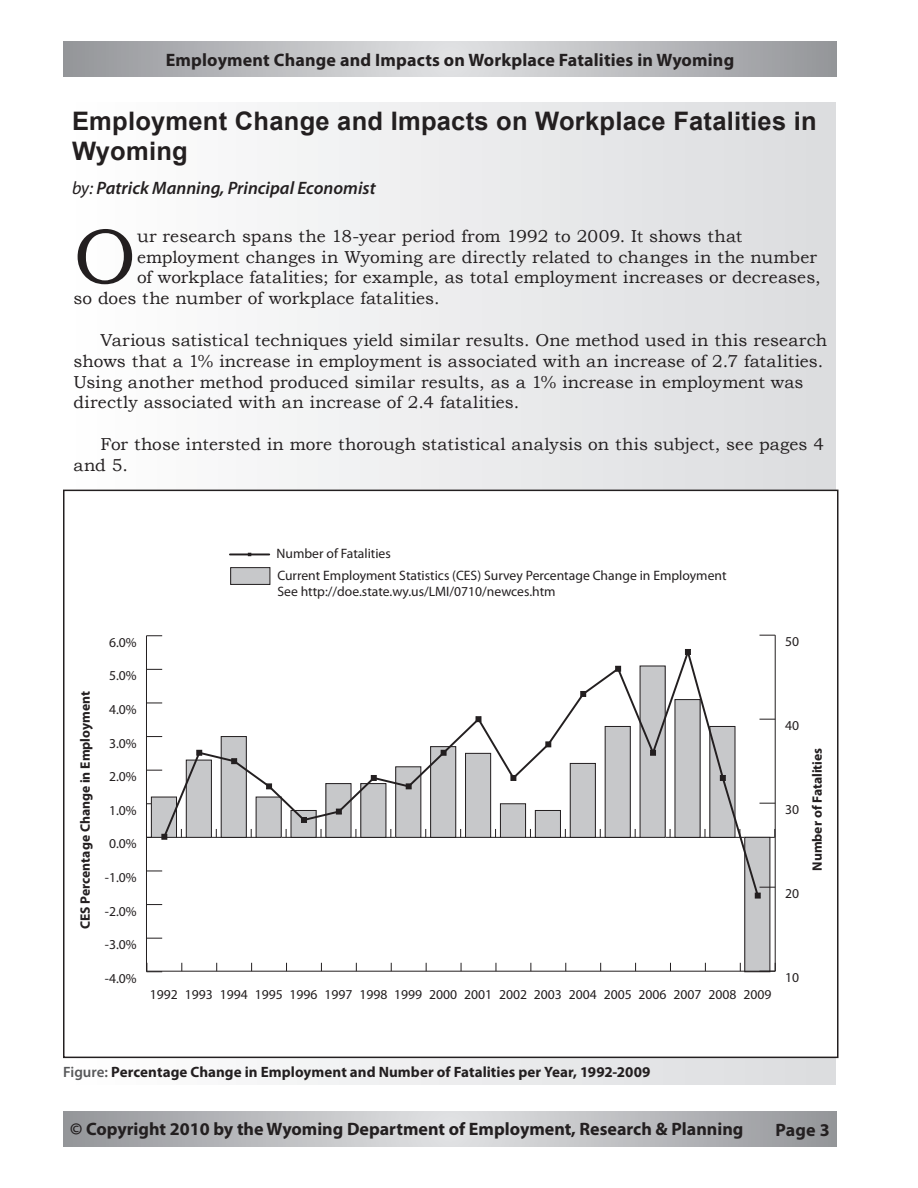
<style>
.page{position:relative;width:918px;height:1188px;background:#fff}
.page>*{position:absolute;margin:0;border:0;box-sizing:border-box;transform-origin:0 0}
.t1{font:78.45px "Bookman Old Style";color:#231f20}
.t2{font:700 25.5px/30.6px "Arial";letter-spacing:.01em;color:#231f20}
.t3{font:700 18px "Myriad Pro";color:#231f20}
.t4{font:italic 600 18px "Myriad Pro";color:#231f20}
.t5{font:17.25px/20.9px "Bookman Old Style";letter-spacing:.005em;color:#231f20}
.t6{font:700 15px "Myriad Pro";letter-spacing:.005em;color:#231f20}
.t7{font:13.65px/16.4px "Myriad Pro";color:#231f20}
.t8{font:700 13.65px "Myriad Pro";color:#231f20}
.s1{font-weight:400}
.s2{font-weight:600;color:#57585a}
</style>
<div class="page">
<svg style="left:63px;top:41px;width:774px;height:35px"></svg>
<svg style="left:63px;top:1111px;width:774px;height:36px"></svg>
<div style="left:63px;top:102px;width:773px;height:983px;background:linear-gradient(to right,#fff,#dbdcde)"></div>
<div style="left:64px;top:490px;width:774px;height:567px;background:#fff"></div>
<hr style="left:146px;top:636px;width:1px;height:336px;background:#231f20">
<svg style="left:147px;top:938px;width:15px;height:1px"></svg>
<svg style="left:147px;top:904px;width:15px;height:1px"></svg>
<svg style="left:146px;top:635px;width:16px;height:1px"></svg>
<div style="left:231px;top:568px;width:39px;height:16px;background:#c7c8ca"></div>
<div style="left:230px;top:567px;width:40px;height:18px;border:1px solid #231f20"></div>
<div style="left:745px;top:837px;width:25px;height:135px;background:#c7c8ca"></div>
<hr style="left:147px;top:971px;width:628px;height:1px;background:#231f20">
<svg style="left:146px;top:963px;width:16px;height:9px"></svg>
<hr style="left:775px;top:635px;width:1px;height:336px;background:#231f20">
<svg style="left:760px;top:963px;width:16px;height:9px"></svg>
<svg style="left:760px;top:635px;width:15px;height:1px"></svg>
<hr style="left:230px;top:553px;width:39px;height:2px;background:#231f20">
<svg style="left:147px;top:649px;width:628px;height:249px"></svg>
<p class="t3" style="left:166px;top:48px;width:570px">Employment Change and Impacts on Workplace Fatalities in Wyoming</p>
<h2 class="t2" style="left:72px;top:106px;width:746px">Employment Change and Impacts on Workplace Fatalities in<br>Wyoming</h2>
<p class="t4" style="left:72px;top:176px;width:305px"><span class="s1">by:</span> Patrick Manning, Principal Economist</p>
<h1 class="t1" style="left:74px;top:206px;width:64px">O</h1>
<p class="t5" style="left:137px;top:225px;width:607px">ur research spans the 18-year period from 1992 to 2009. It shows that</p>
<p class="t5" style="left:137px;top:246px;width:681px">employment changes in Wyoming are directly related to changes in the number</p>
<p class="t5" style="left:137px;top:267px;width:685px">of workplace fatalities; for example, as total employment increases or decreases,</p>
<p class="t5" style="left:73px;top:288px;width:368px">so does the number of workplace fatalities.</p>
<p class="t5" style="left:73px;top:330px;width:755px;text-indent:27px">Various satistical techniques yield similar results. One method used in this research shows that a 1% increase in employment is associated with an increase of 2.7 fatalities.<br>Using another method produced similar results, as a 1% increase in employment was directly associated with an increase of 2.4 fatalities.</p>
<p class="t5" style="left:73px;top:434px;width:752px;text-indent:27px">For those intersted in more thorough statistical analysis on this subject, see pages 4 and 5.</p>
<p class="t7" style="left:277px;top:545px;width:116px">Number of Fatalities</p>
<p class="t7" style="left:277px;top:567px;width:451px">Current Employment Statistics (CES) Survey Percentage Change in Employment<br>See http://doe.state.wy.us/LMI/0710/newces.htm</p>
<p class="t8" style="left:76px;top:929px;width:240px;rotate:-90deg">CES Percentage Change in Employment</p>
<p class="t7" style="left:109px;top:634px;width:29px">6.0%</p>
<p class="t7" style="left:109px;top:667px;width:29px">5.0%</p>
<p class="t7" style="left:109px;top:701px;width:29px">4.0%</p>
<p class="t7" style="left:109px;top:735px;width:29px">3.0%</p>
<p class="t7" style="left:109px;top:768px;width:29px">2.0%</p>
<p class="t7" style="left:109px;top:802px;width:29px">1.0%</p>
<p class="t7" style="left:109px;top:835px;width:29px">0.0%</p>
<p class="t7" style="left:105px;top:869px;width:33px">-1.0%</p>
<p class="t7" style="left:105px;top:903px;width:33px">-2.0%</p>
<p class="t7" style="left:105px;top:936px;width:33px">-3.0%</p>
<p class="t7" style="left:105px;top:970px;width:33px">-4.0%</p>
<p class="t7" style="left:785px;top:633px;width:16px">50</p>
<p class="t7" style="left:785px;top:717px;width:16px">40</p>
<p class="t7" style="left:785px;top:801px;width:16px">30</p>
<p class="t7" style="left:785px;top:885px;width:16px">20</p>
<p class="t8" style="left:808px;top:871px;width:125px;rotate:-90deg">Number of Fatalities</p>
<p class="t7" style="left:150px;top:986px;width:623px">1992 1993 1994 1995 1996 1997 1998 1999 2000 2001 2002 2003 2004 2005 2006 2007 2008 2009</p>
<p class="t7" style="left:785px;top:969px;width:16px">10</p>
<p class="t6" style="left:63px;top:1062px;width:589px"><span class="s2">Figure:</span> Percentage Change in Employment and Number of Fatalities per Year, 1992-2009</p>
<p class="t3" style="left:70px;top:1117px;width:675px">© Copyright 2010 by the Wyoming Department of Employment, Research &amp; Planning</p>
<p class="t3" style="left:776px;top:1118px;width:56px">Page 3</p>
</div>
